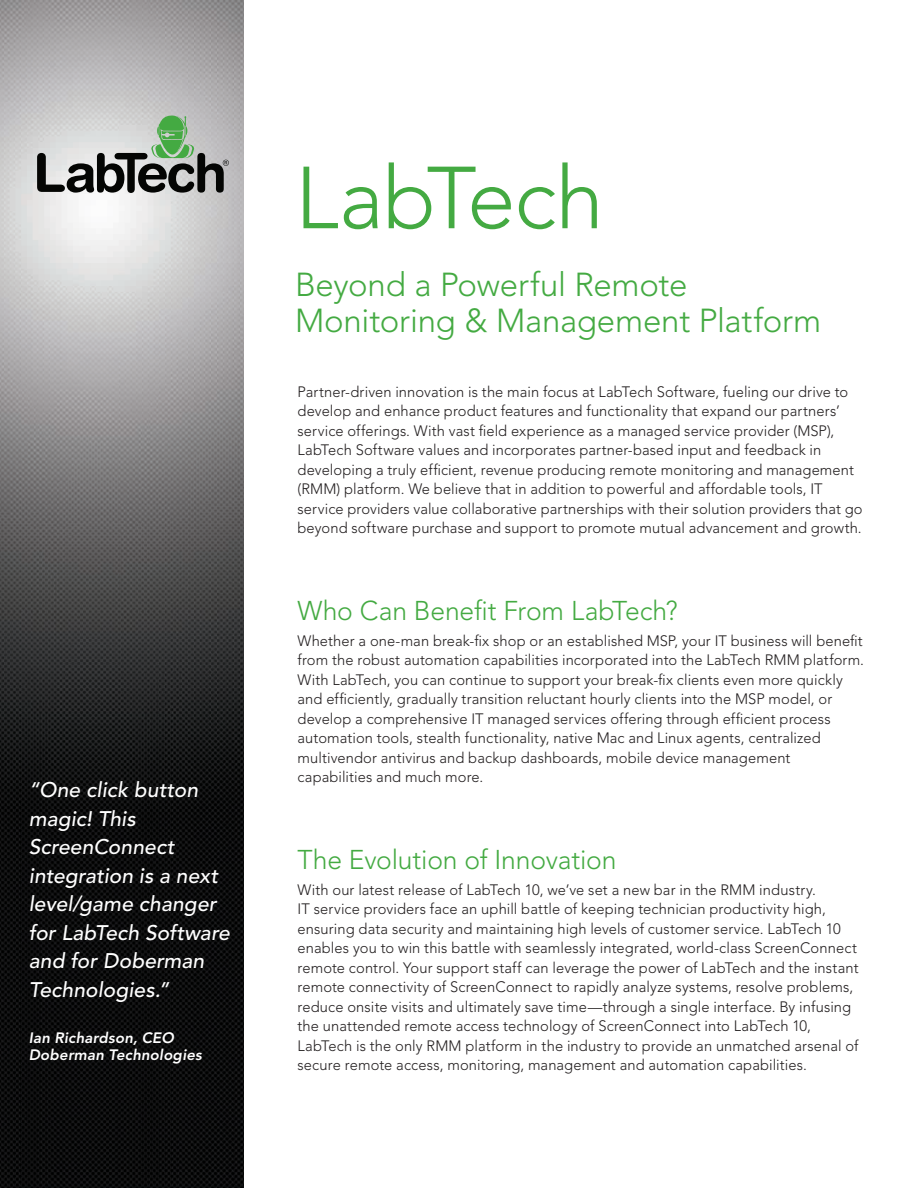
<style>
.page{position:relative;width:918px;height:1188px;background:#fff}
.page>*{position:absolute;margin:0;border:0;box-sizing:border-box;transform-origin:0 0}
.t1{font:300 87px "Avenir";letter-spacing:-.015em;color:#44aa42}
.t2{font:300 33px/36px "Avenir";letter-spacing:-.005em;color:#44aa42}
.t3{font:300 27px "Avenir";letter-spacing:-.005em;color:#44aa42}
.t4{font:italic 500 21px/28.5px "Avenir";letter-spacing:.005em;color:#fff}
.t5{font:300 15px/19.5px "Avenir";letter-spacing:.005em;color:#231f20}
.t6{font:italic 800 15px/16.5px "Avenir";letter-spacing:.01em;color:#fff}
</style>
<div class="page">
<img style="left:0;top:0;width:243px;height:1188px">
<svg style="left:37px;top:116px;width:192px;height:77px;background:#99a099"></svg>
<h3 class="t4" style="left:29px;top:776px;width:203px">“One click button magic! This<br>ScreenConnect integration is a next level/game changer for LabTech Software and for Doberman<br>Technologies.”</h3>
<p class="t6" style="left:29px;top:1030px;width:175px">Ian Richardson, CEO<br>Doberman Technologies</p>
<h1 class="t1" style="left:295px;top:147px;width:310px">LabTech</h1>
<h2 class="t2" style="left:295px;top:267px;width:528px">Beyond a Powerful Remote<br>Monitoring &amp; Management Platform</h2>
<p class="t5" style="left:298px;top:382px;width:567px">Partner-driven innovation is the main focus at LabTech Software, fueling our drive to develop and enhance product features and functionality that expand our partners’ service offerings. With vast field experience as a managed service provider (MSP), LabTech Software values and incorporates partner-based input and feedback in developing a truly efficient, revenue producing remote monitoring and management (RMM) platform. We believe that in addition to powerful and affordable tools, IT service providers value collaborative partnerships with their solution providers that go beyond software purchase and support to promote mutual advancement and growth.</p>
<h3 class="t3" style="left:298px;top:594px;width:382px">Who Can Benefit From LabTech?</h3>
<p class="t5" style="left:298px;top:631px;width:568px">Whether a one-man break-fix shop or an established MSP, your IT business will benefit from the robust automation capabilities incorporated into the LabTech RMM platform.<br>With LabTech, you can continue to support your break-fix clients even more quickly and efficiently, gradually transition reluctant hourly clients into the MSP model, or develop a comprehensive IT managed services offering through efficient process automation tools, stealth functionality, native Mac and Linux agents, centralized multivendor antivirus and backup dashboards, mobile device management capabilities and much more.</p>
<h3 class="t3" style="left:298px;top:843px;width:320px">The Evolution of Innovation</h3>
<p class="t5" style="left:298px;top:880px;width:563px">With our latest release of LabTech 10, we’ve set a new bar in the RMM industry.<br>IT service providers face an uphill battle of keeping technician productivity high, ensuring data security and maintaining high levels of customer service. LabTech 10 enables you to win this battle with seamlessly integrated, world-class ScreenConnect remote control. Your support staff can leverage the power of LabTech and the instant remote connectivity of ScreenConnect to rapidly analyze systems, resolve problems, reduce onsite visits and ultimately save time—through a single interface. By infusing the unattended remote access technology of ScreenConnect into LabTech 10, LabTech is the only RMM platform in the industry to provide an unmatched arsenal of secure remote access, monitoring, management and automation capabilities.</p>
</div>
